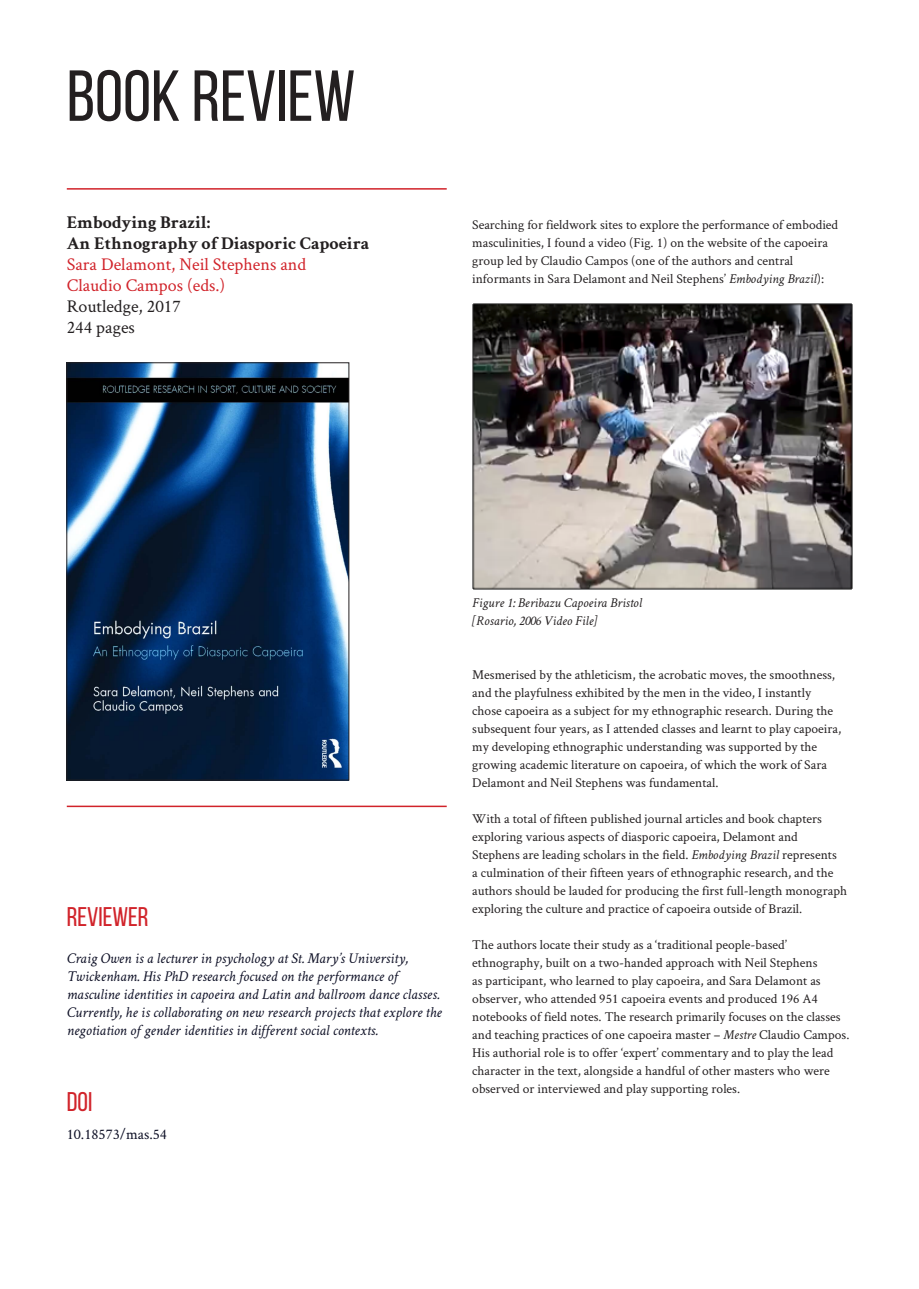
<style>
.page{position:relative;width:919px;height:1289px;background:#fff}
.page>*{position:absolute;margin:0;border:0;box-sizing:border-box;transform-origin:0 0}
.t1{font:72px "Bebas Neue";color:#231f20}
.t2{font:27px "Bebas Neue";color:#d1232a}
.t3{font:700 18px/21px "Crimson Text";color:#231f20}
.t4{font:18px/21px "Crimson Text";color:#d1232a}
.t5{font:18px/21px "Crimson Text";color:#231f20}
.t6{font:italic 15px/18px "Crimson Text";color:#0d0f25}
.t7{font:15px "Crimson Text";color:#0d0f25}
.t8{font:13.5px/18px "Crimson Text";color:#231f20}
.t9{font:italic 13.5px/18px "Crimson Text";color:#231f20}
.s1{font-style:italic}
</style>
<div class="page">
<hr style="left:67px;top:188px;width:379px;height:2px;background:#d1232a">
<hr style="left:67px;top:805px;width:379px;height:2px;background:#d1232a">
<img style="left:69px;top:364px;width:278px;height:414px">
<div style="left:67px;top:362px;width:282px;height:418px;border:1px solid #231f20"></div>
<img style="left:472px;top:304px;width:380px;height:285px">
<h1 class="t1" style="left:67px;top:57px;width:290px">BOOK REVIEW</h1>
<h3 class="t3" style="left:67px;top:211px;width:304px">Embodying Brazil:<br>An Ethnography of Diasporic Capoeira</h3>
<h3 class="t4" style="left:67px;top:253px;width:241px">Sara Delamont, Neil Stephens and<br>Claudio Campos (eds.)</h3>
<h3 class="t5" style="left:67px;top:295px;width:116px">Routledge, 2017<br>244 pages</h3>
<p class="t8" style="left:472px;top:215px;width:367px">Searching for fieldwork sites to explore the performance of embodied masculinities, I found a video (Fig. 1) on the website of the capoeira group led by Claudio Campos (one of the authors and central informants in Sara Delamont and Neil Stephens’ <span class="s1">Embodying Brazil</span>):</p>
<h2 class="t2" style="left:67px;top:901px;width:83px">REVIEWER</h2>
<p class="t6" style="left:67px;top:949px;width:376px">Craig Owen is a lecturer in psychology at St. Mary’s University, Twickenham. His PhD research focused on the performance of masculine identities in capoeira and Latin and ballroom dance classes.<br>Currently, he is collaborating on new research projects that explore the negotiation of gender identities in different social contexts.</p>
<h2 class="t2" style="left:67px;top:1086px;width:27px">DOI</h2>
<p class="t7" style="left:67px;top:1123px;width:102px">10.18573/mas.54</p>
<p class="t9" style="left:472px;top:594px;width:171px">Figure 1: Beribazu Capoeira Bristol [Rosario, 2006 Video File]</p>
<p class="t8" style="left:472px;top:665px;width:370px">Mesmerised by the athleticism, the acrobatic moves, the smoothness, and the playfulness exhibited by the men in the video, I instantly chose capoeira as a subject for my ethnographic research. During the subsequent four years, as I attended classes and learnt to play capoeira, my developing ethnographic understanding was supported by the growing academic literature on capoeira, of which the work of Sara Delamont and Neil Stephens was fundamental.</p>
<p class="t8" style="left:472px;top:809px;width:376px">With a total of fifteen published journal articles and book chapters exploring various aspects of diasporic capoeira, Delamont and Stephens are leading scholars in the field. <span class="s1">Embodying Brazil</span> represents<br>a culmination of their fifteen years of ethnographic research, and the authors should be lauded for producing the first full-length monograph exploring the culture and practice of capoeira outside of Brazil.</p>
<p class="t8" style="left:472px;top:935px;width:378px">The authors locate their study as a ‘traditional people-based’ ethnography, built on a two-handed approach with Neil Stephens<br>as participant, who learned to play capoeira, and Sara Delamont as observer, who attended 951 capoeira events and produced 196 A4 notebooks of field notes. The research primarily focuses on the classes and teaching practices of one capoeira master – <span class="s1">Mestre</span> Claudio Campos.<br>His authorial role is to offer ‘expert’ commentary and to play the lead character in the text, alongside a handful of other masters who were observed or interviewed and play supporting roles.</p>
</div>
